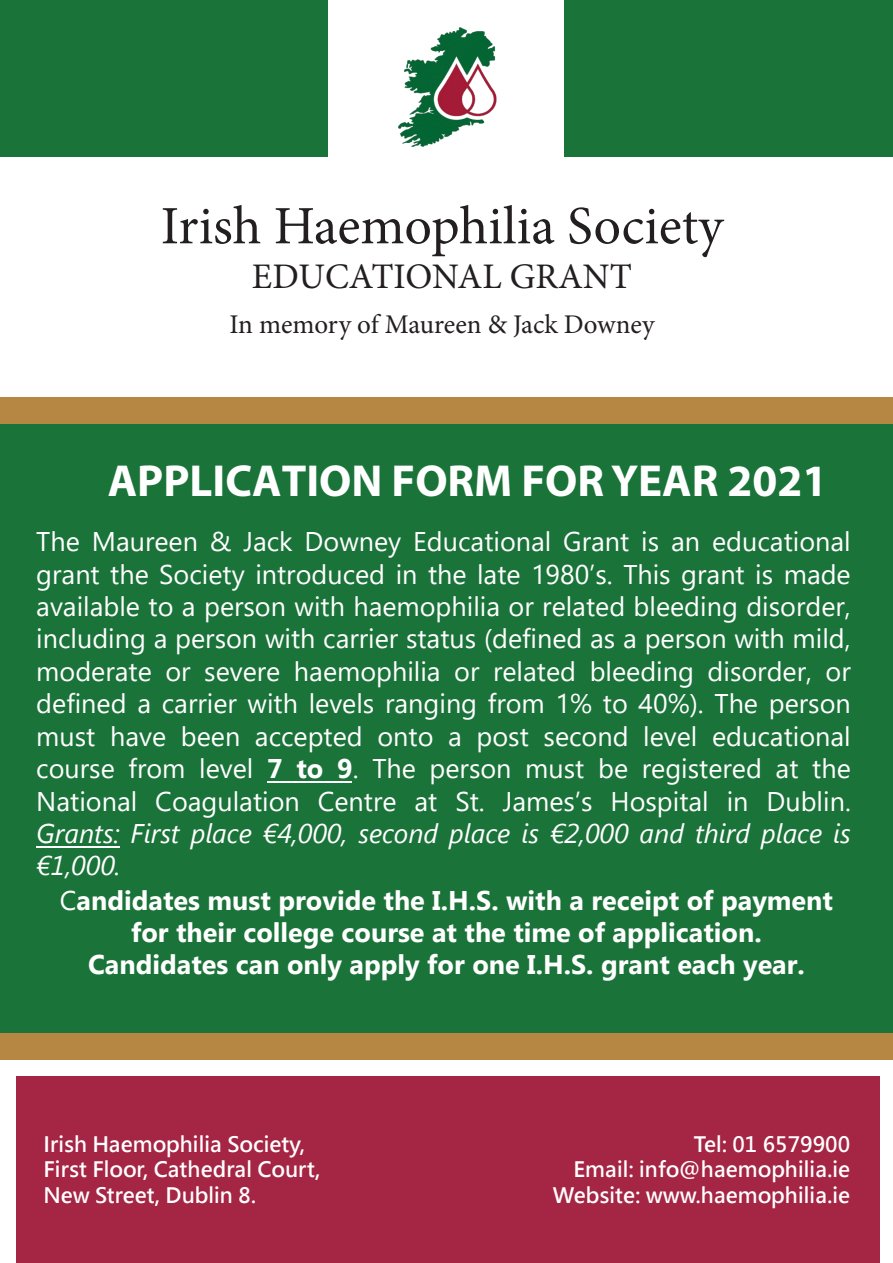
<style>
.page{position:relative;width:893px;height:1263px;background:#fff}
.page>*{position:absolute;margin:0;border:0;box-sizing:border-box;transform-origin:0 0}
.t1{font:54px "Minion Pro";color:#231f20}
.t2{font:700 45px "Myriad Pro";color:#fff}
.t3{font:36px "Minion Pro";color:#231f20}
.t4{font:27px/32.4px "Segoe UI";color:#fff;text-align:justify}
.t5{font:700 27px/32.4px "Segoe UI";color:#fff;text-align:center}
.t6{font:27px "Minion Pro";letter-spacing:-.005em;color:#231f20}
.t7{font:700 21px "Microsoft Jheng Hei";color:#fff}
.s1{font-weight:700}
.s2{font-style:italic}
.s3{font-weight:400}
</style>
<div class="page">
<div style="left:0;top:398px;width:893px;height:649px;background:#1a7339"></div>
<div style="left:0;top:0;width:893px;height:157px;background:#1a7339"></div>
<hr style="left:36px;top:846px;width:84px;height:2px;background:#fff">
<hr style="left:268px;top:781px;width:84px;height:1px;background:#fff">
<div style="left:16px;top:1077px;width:864px;height:186px;background:#a52544"></div>
<div style="left:329px;top:0;width:235px;height:168px;background:#fff"></div>
<img style="left:398px;top:27px;width:99px;height:120px">
<div style="left:0;top:397px;width:893px;height:26px;background:#b68742"></div>
<div style="left:0;top:1034px;width:893px;height:26px;background:#b68742"></div>
<p class="t1" style="left:161px;top:190px;width:564px">Irish Haemophilia Society</p>
<p class="t3" style="left:252px;top:253px;width:381px">EDUCATIONAL GRANT</p>
<p class="t6" style="left:229px;top:307px;width:427px">In memory of Maureen &amp; Jack Downey</p>
<p class="t2" style="left:108px;top:451px;width:721px">APPLICATION FORM FOR YEAR 2021</p>
<p class="t4" style="left:36px;top:523px;width:816px">The Maureen &amp; Jack Downey Educational Grant is an educational grant the Society introduced in the late 1980’s. This grant is made available to a person with haemophilia or related bleeding disorder, including a person with carrier status (defined as a person with mild, moderate or severe haemophilia or related bleeding disorder, or defined a carrier with levels ranging from 1% to 40%). The person must have been accepted onto a post second level educational course from level <span class="s1">7 to 9</span>. The person must be registered at the National Coagulation Centre at St. James’s Hospital in Dublin.<br><span class="s2">Grants: First place €4,000, second place is €2,000 and third place is €1,000.</span></p>
<p class="t5" style="left:60px;top:882px;width:775px"><span class="s3">C</span>andidates must provide the I.H.S. with a receipt of payment for their college course at the time of application.<br>Candidates can only apply for one I.H.S. grant each year.</p>
<p class="t7" style="left:44px;top:1131px;width:263px">Irish Haemophilia Society,</p>
<p class="t7" style="left:44px;top:1156px;width:278px">First Floor, Cathedral Court,</p>
<p class="t7" style="left:44px;top:1182px;width:214px">New Street, Dublin 8.</p>
<p class="t7" style="left:694px;top:1131px;width:158px">Tel: 01 6579900</p>
<p class="t7" style="left:574px;top:1156px;width:278px">Email: info@haemophilia.ie</p>
<p class="t7" style="left:553px;top:1182px;width:299px">Website: www.haemophilia.ie</p>
</div>
